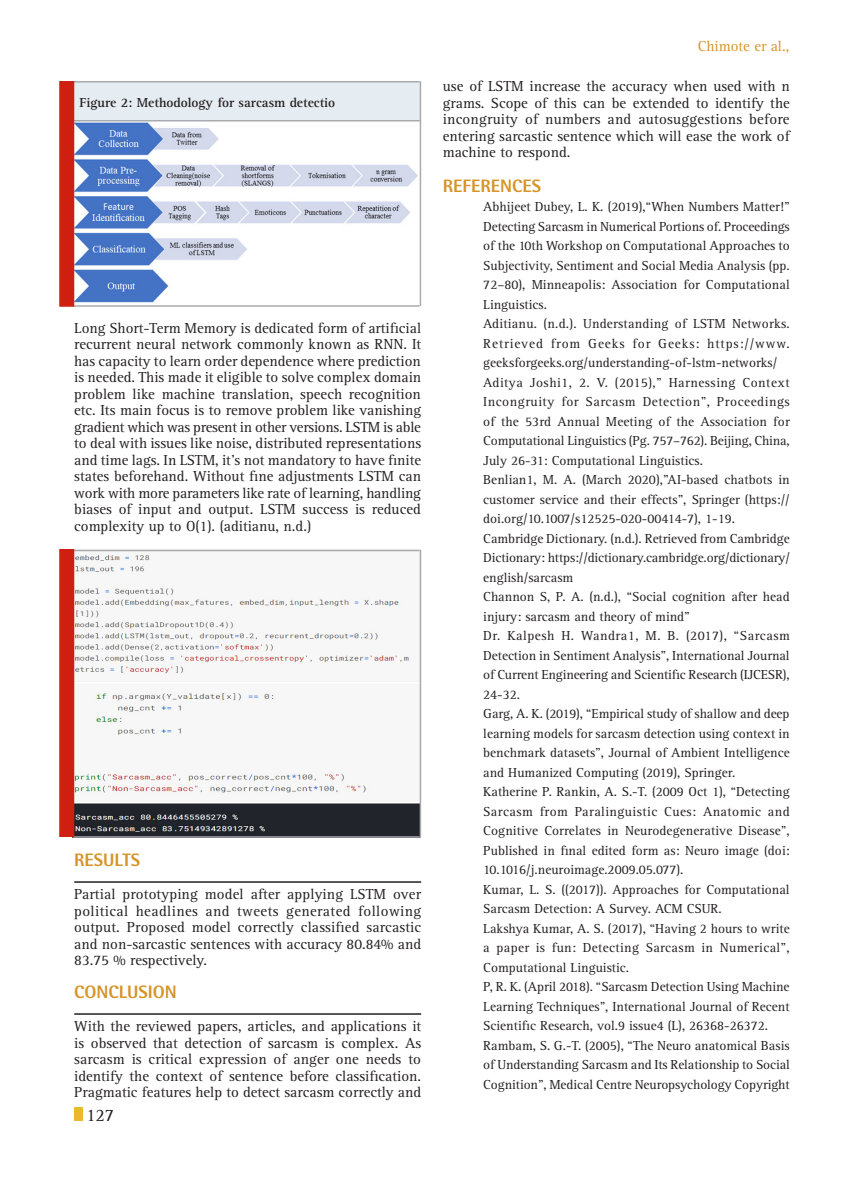
<style>
.page{position:relative;width:864px;height:1188px;background:#fff}
.page>*{position:absolute;margin:0;border:0;box-sizing:border-box;transform-origin:0 0}
.Body_text{font:800 18px "Rotis Semi Sans Std";color:#d69429}
.References{font:800 18px "Rotis Semi Sans Std";color:#d69429}
.t1{font:18px "Rotis Serif Std";color:#231f20}
.Body_text-2{font:15px/16.5px "Rotis Serif Std";color:#231f20;text-align:justify}
.Body_text-3{font:15px "Rotis Serif Std";color:#d69429}
.References-2{font:13.5px/19.5px "Rotis Serif Std";color:#231f20;text-align:justify}
.Body_text-4{font:700 13.5px "Rotis Serif Std";color:#231f20}
</style>
<div class="page">
<div style="left:74px;top:1107px;width:9px;height:14px;background:#eaba2e"></div>
<img style="left:74px;top:122px;width:346px;height:180px">
<div style="left:73px;top:82px;width:347px;height:39px;background:#e5ecf2"></div>
<hr style="left:73px;top:81px;width:347px;height:1px;background:#a8aaad">
<hr style="left:73px;top:120px;width:347px;height:2px;background:#a8aaad">
<hr style="left:73px;top:305px;width:347px;height:2px;background:#a8aaad">
<hr style="left:420px;top:81px;width:1px;height:225px;background:#a8aaad">
<div style="left:59px;top:81px;width:15px;height:226px;background:#ce1f10"></div>
<img style="left:74px;top:551px;width:346px;height:285px">
<hr style="left:73px;top:550px;width:347px;height:1px;background:#a8aaad">
<hr style="left:73px;top:836px;width:347px;height:2px;background:#a8aaad">
<hr style="left:420px;top:550px;width:1px;height:288px;background:#a8aaad">
<div style="left:59px;top:549px;width:15px;height:288px;background:#ce1f10"></div>
<hr style="left:74px;top:881px;width:347px;height:2px;background:#231f20">
<hr style="left:74px;top:1013px;width:347px;height:2px;background:#231f20">
<p class="Body_text-4" style="left:80px;top:95px;width:257px">Figure 2: Methodology for sarcasm detectio</p>
<p class="Body_text-2" style="left:74px;top:320px;width:348px">Long Short-Term Memory is dedicated form of artificial recurrent neural network commonly known as RNN</p>
<p class="Body_text-2" style="left:74px;top:337px;width:349px;text-indent:329px">. It has capacity to learn order dependence where prediction is needed. This made it eligible to solve complex domain problem like machine translation, speech recognition etc. Its main focus is to remove problem like vanishing gradient which was present in other versions. LSTM is able to deal with issues like noise, distributed representations and time lags. In LSTM, it’s not mandatory to have finite states beforehand. Without fine adjustments LSTM can work with more parameters like rate of learning, handling biases of input and output. LSTM success is reduced complexity up to O(1). (aditianu, n.d.)</p>
<p class="Body_text" style="left:74px;top:849px;width:21px">RESULTS</p>
<p class="Body_text-2" style="left:74px;top:886px;width:349px">Partial prototyping model after applying LSTM over political headlines and tweets generated following output. Proposed model correctly classified sarcastic and non-sarcastic sentences with accuracy 80.84% and 83.75 % respectively.</p>
<p class="Body_text" style="left:74px;top:981px;width:22px">CONCLUSION</p>
<p class="Body_text-2" style="left:74px;top:1018px;width:348px">With the reviewed papers, articles, and applications it is observed that detection of sarcasm is complex. As sarcasm is critical expression of anger one needs to identify the context of sentence before classification.<br>Pragmatic features help to detect sarcasm correctly and</p>
<p class="t1" style="left:86px;top:1105px;width:30px">127</p>
<p class="Body_text-3" style="left:698px;top:37px;width:93px">Chimote er al.,</p>
<p class="Body_text-2" style="left:443px;top:79px;width:348px">use of LSTM increase the accuracy when used with n grams. Scope of this can be extended to identify the incongruity of numbers and autosuggestions before entering sarcastic sentence which will ease the work of machine to respond.</p>
<p class="References" style="left:443px;top:174px;width:40px">REFERENCES</p>
<p class="References-2" style="left:483px;top:198px;width:308px">Abhijeet Dubey, L. K. (2019),“When Numbers Matter!” Detecting Sarcasm in Numerical Portions of. Proceedings of the 10th Workshop on Computational Approaches to Subjectivity, Sentiment and Social Media Analysis (pp.<br>72–80), Minneapolis: Association for Computational Linguistics.</p>
<p class="References-2" style="left:483px;top:315px;width:308px">Aditianu. (n.d.). Understanding of LSTM Networks.<br>Retrieved from Geeks for Geeks: https://www. geeksforgeeks.org/understanding-of-lstm-networks/</p>
<p class="References-2" style="left:483px;top:373px;width:308px">Aditya Joshi1, 2. V. (2015),” Harnessing Context Incongruity for Sarcasm Detection”, Proceedings of the 53rd Annual Meeting of the Association for Computational Linguistics (Pg. 757–762). Beijing, China, July 26-31: Computational Linguistics.</p>
<p class="References-2" style="left:483px;top:471px;width:308px">Benlian1, M. A. (March 2020),”AI-based chatbots in customer service and their effects”, Springer (https:// doi.org/10.1007/s12525-020-00414-7), 1-19.</p>
<p class="References-2" style="left:443px;top:529px;width:25px">C</p>
<p class="References-2" style="left:483px;top:529px;width:308px;text-indent:8px">ambridge Dictionary. (n.d.). Retrieved from Cambridge Dictionary: https://dictionary.cambridge.org/dictionary/ english/sarcasm</p>
<p class="References-2" style="left:443px;top:588px;width:25px">C</p>
<p class="References-2" style="left:483px;top:588px;width:308px;text-indent:8px">hannon S, P. A. (n.d.), “Social cognition after head injury: sarcasm and theory of mind”</p>
<p class="References-2" style="left:443px;top:627px;width:26px">D</p>
<p class="References-2" style="left:483px;top:627px;width:308px;text-indent:9px">r. Kalpesh H. Wandra1, M. B. (2017), “Sarcasm Detection in Sentiment Analysis”, International Journal of Current Engineering and Scientific Research (IJCE SR), 24-32.</p>
<p class="References-2" style="left:443px;top:705px;width:26px">G</p>
<p class="References-2" style="left:483px;top:705px;width:308px;text-indent:9px">arg, A. K. (2019), “Empirical study of shallow and deep learning models for sarcasm detection using context in benchmark datasets”, Journal of Ambient Intelligence and Humanized Computing (2019), Springer.</p>
<p class="References-2" style="left:483px;top:783px;width:308px">Katherine P. Rankin, A. S.-T. (2009 Oct 1), “Detecting Sarcasm from Paralinguistic Cues: Anatomic and Cognitive Correlates in Neurodegenerative Disease”, Published in final edited form as: Neuro image (doi:<br>10.1016/j.neuroimage.2009.05.077).</p>
<p class="References-2" style="left:483px;top:880px;width:308px">Kumar, L. S. ((2017)). Approaches for Computational<br>Sarcasm Detection: A Survey. ACM CSUR.</p>
<p class="References-2" style="left:483px;top:919px;width:308px">Lakshya Kumar, A. S. (2017), “Having 2 hours to write a paper is fun: Detecting Sarcasm in Numerical”, Computational Linguistic.</p>
<p class="References-2" style="left:483px;top:978px;width:308px">P, R. K. (April 2018). “Sarcasm Detection Using Machine Learning Techniques”, International Journal of Recent Scientific Research, vol.9 issue4 (L), 26368-26372.</p>
<p class="References-2" style="left:443px;top:1036px;width:26px">R</p>
<p class="References-2" style="left:483px;top:1036px;width:308px;text-align:center">ambam, S. G.-T. (2005), “The Neuro anatomical Basis of Understanding Sarcasm and Its Relationship to Social<br>Cognition”, Medical Centre Neuropsychology Copyright</p>
</div>
